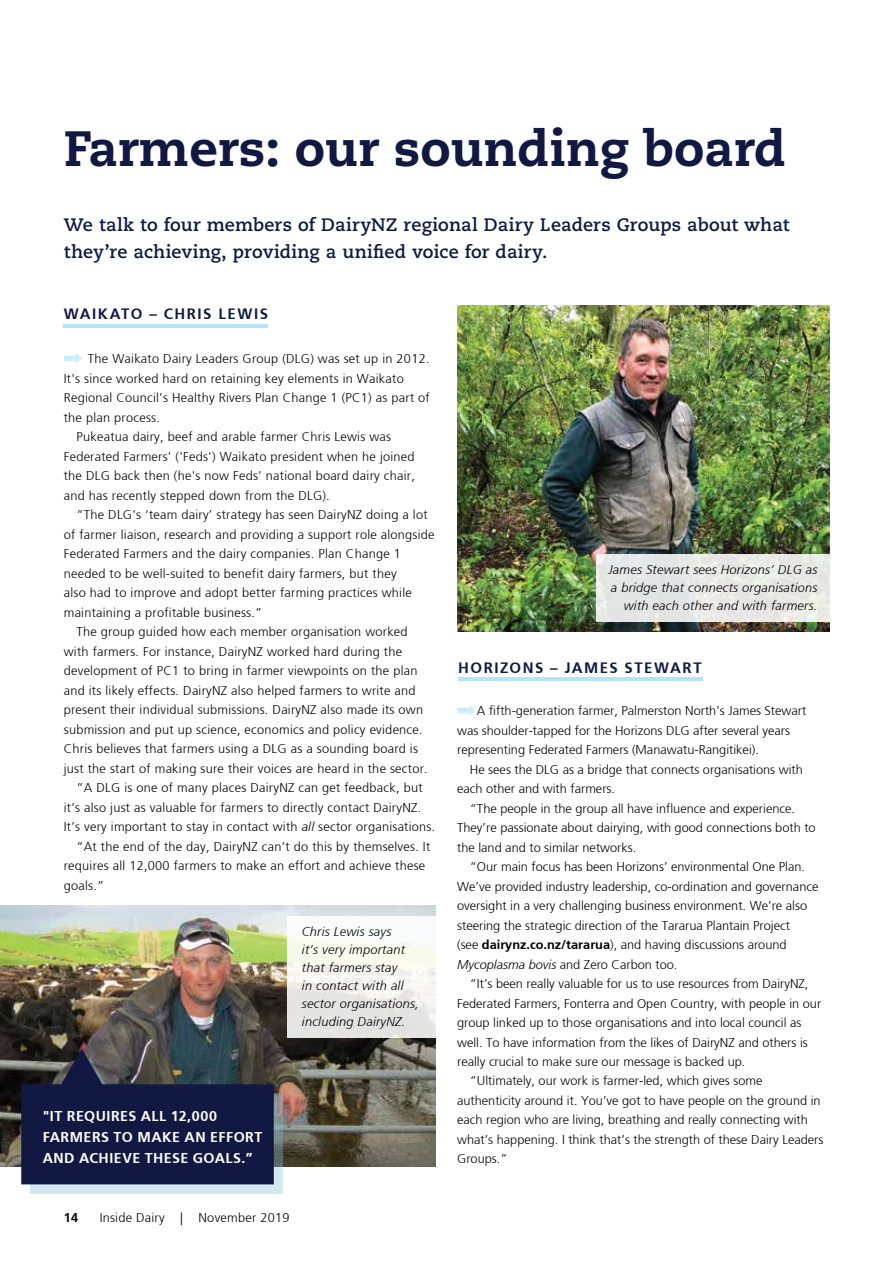
<style>
.page{position:relative;width:893px;height:1263px;background:#fff}
.page>*{position:absolute;margin:0;border:0;box-sizing:border-box;transform-origin:0 0}
.t1{font:800 49.5px "Caecilia LT Std";color:#111943}
.t2{font:700 18px/27px "Caecilia LT Std";letter-spacing:.01em;color:#111943}
.t3{font:700 15px "Frutiger";letter-spacing:.1em;color:#111943}
.t4{font:700 14.25px/21px "Frutiger";letter-spacing:.035em;color:#fff}
.t5{font:300 12.75px "Frutiger";letter-spacing:.02em;color:#000}
.t6{font:300 12.75px/19.5px "Frutiger";color:#000}
.t7{font:italic 300 12.75px/18px "Frutiger";letter-spacing:.02em;color:#000}
.t8{font:700 12.75px "Frutiger";color:#000}
.s1{font-style:italic}
.s2{font-weight:700}
</style>
<div class="page">
<img style="left:457px;top:305px;width:372px;height:326px">
<hr style="left:64px;top:324px;width:204px;height:3px;background:#b4e3fa">
<img style="left:0;top:906px;width:436px;height:260px">
<div style="left:287px;top:916px;width:155px;height:121px;background:linear-gradient(to bottom,#fffffb,#e3e2e1)"></div>
<div style="left:597px;top:554px;width:236px;height:67px;background:#e6e6e5"></div>
<hr style="left:458px;top:677px;width:244px;height:4px;background:#b4e3fa">
<svg style="left:457px;top:706px;width:18px;height:9px"></svg>
<svg style="left:64px;top:354px;width:18px;height:9px"></svg>
<div style="left:30px;top:1057px;width:253px;height:136px;background:#87c0d5;opacity:.36"></div>
<svg style="left:21px;top:1049px;width:253px;height:135px;background:#1d2443"></svg>
<h1 class="t1" style="left:64px;top:118px;width:724px">Farmers: our sounding board</h1>
<h2 class="t2" style="left:64px;top:211px;width:727px">We talk to four members of DairyNZ regional Dairy Leaders Groups about what they’re achieving, providing a unified voice for dairy.</h2>
<p class="t3" style="left:64px;top:305px;width:206px">WAIKATO – CHRIS LEWIS</p>
<p class="t5" style="left:88px;top:351px;width:343px">The Waikato Dairy Leaders Group (DLG) was set up in 2012.</p>
<p class="t5" style="left:64px;top:371px;width:341px">It's since worked hard on retaining key elements in Waikato</p>
<p class="t5" style="left:64px;top:390px;width:368px">Regional Council’s Healthy Rivers Plan Change 1 (PC1) as part of</p>
<p class="t5" style="left:64px;top:410px;width:98px">the plan process.</p>
<p class="t5" style="left:77px;top:429px;width:316px">Pukeatua dairy, beef and arable farmer Chris Lewis was</p>
<p class="t5" style="left:64px;top:449px;width:352px">Federated Farmers' ('Feds') Waikato president when he joined</p>
<p class="t5" style="left:64px;top:468px;width:353px">the DLG back then (he's now Feds' national board dairy chair,</p>
<p class="t5" style="left:64px;top:488px;width:268px">and has recently stepped down from the DLG).</p>
<p class="t5" style="left:77px;top:507px;width:353px">“The DLG's ‘team dairy’ strategy has seen DairyNZ doing a lot</p>
<p class="t5" style="left:64px;top:527px;width:372px">of farmer liaison, research and providing a support role alongside</p>
<p class="t5" style="left:64px;top:546px;width:339px">Federated Farmers and the dairy companies. Plan Change 1</p>
<p class="t5" style="left:64px;top:566px;width:334px">needed to be well-suited to benefit dairy farmers, but they</p>
<p class="t5" style="left:64px;top:585px;width:349px">also had to improve and adopt better farming practices while</p>
<p class="t5" style="left:64px;top:605px;width:200px">maintaining a profitable business.”</p>
<p class="t5" style="left:77px;top:624px;width:333px">The group guided how each member organisation worked</p>
<p class="t5" style="left:64px;top:644px;width:340px">with farmers. For instance, DairyNZ worked hard during the</p>
<p class="t5" style="left:64px;top:663px;width:355px">development of PC1 to bring in farmer viewpoints on the plan</p>
<p class="t5" style="left:64px;top:683px;width:353px">and its likely effects. DairyNZ also helped farmers to write and</p>
<p class="t5" style="left:64px;top:702px;width:361px">present their individual submissions. DairyNZ also made its own</p>
<p class="t5" style="left:64px;top:722px;width:360px">submission and put up science, economics and policy evidence.</p>
<p class="t5" style="left:64px;top:741px;width:356px">Chris believes that farmers using a DLG as a sounding board is</p>
<p class="t5" style="left:64px;top:761px;width:365px">just the start of making sure their voices are heard in the sector.</p>
<p class="t5" style="left:77px;top:780px;width:348px">“A DLG is one of many places DairyNZ can get feedback, but</p>
<p class="t5" style="left:64px;top:800px;width:359px">it’s also just as valuable for farmers to directly contact DairyNZ.</p>
<p class="t5" style="left:64px;top:819px;width:373px">It’s very important to stay in contact with <span class="s1">all</span> sector organisations.</p>
<p class="t5" style="left:77px;top:839px;width:355px">“At the end of the day, DairyNZ can’t do this by themselves. It</p>
<p class="t5" style="left:64px;top:858px;width:363px">requires all 12,000 farmers to make an effort and achieve these</p>
<p class="t5" style="left:64px;top:878px;width:42px">goals.”</p>
<p class="t7" style="left:302px;top:923px;width:119px">Chris Lewis says<br>it’s very important that farmers stay<br>in contact with all sector organisations, including DairyNZ.</p>
<p class="t4" style="left:43px;top:1105px;width:221px">"IT REQUIRES ALL 12,000<br>FARMERS TO MAKE AN EFFORT<br>AND ACHIEVE THESE GOALS.”</p>
<p class="t8" style="left:64px;top:1210px;width:16px">14</p>
<p class="t5" style="left:100px;top:1211px;width:191px">Inside Dairy | November 2019</p>
<p class="t7" style="left:608px;top:560px;width:211px;text-align:right">James Stewart sees Horizons’ DLG as a bridge that connects organisations with each other and with farmers.</p>
<p class="t3" style="left:458px;top:658px;width:245px">HORIZONS – JAMES STEWART</p>
<p class="t6" style="left:457px;top:701px;width:351px;text-indent:20px">A fifth-generation farmer, Palmerston North’s James Stewart was shoulder-tapped for the Horizons DLG after several years representing Federated Farmers (Manawatu-Rangitikei).</p>
<p class="t6" style="left:457px;top:759px;width:347px;text-indent:13px">He sees the DLG as a bridge that connects organisations with each other and with farmers.</p>
<p class="t6" style="left:457px;top:798px;width:360px;text-indent:13px">“The people in the group all have influence and experience.<br>They’re passionate about dairying, with good connections both to the land and to similar networks.</p>
<p class="t6" style="left:457px;top:857px;width:363px;text-indent:13px">“Our main focus has been Horizons’ environmental One Plan.<br>We’ve provided industry leadership, co-ordination and governance oversight in a very challenging business environment. We’re also steering the strategic direction of the Tararua Plantain Project<br>(see <span class="s2">dairynz.co.nz/tararua</span>), and having discussions around <span class="s1">Mycoplasma bovis</span> and Zero Carbon too.</p>
<p class="t6" style="left:470px;top:974px;width:340px">“It’s been really valuable for us to use resources from DairyNZ,</p>
<p class="t6" style="left:457px;top:993px;width:366px">Federated Farmers, Fonterra and Open Country, with people in our</p>
<p class="t6" style="left:457px;top:1013px;width:346px">group linked up to those organisations and into local council as</p>
<p class="t6" style="left:457px;top:1032px;width:352px">well. To have information from the likes of DairyNZ and others is</p>
<p class="t6" style="left:457px;top:1052px;width:290px">really crucial to make sure our message is backed up.</p>
<p class="t6" style="left:470px;top:1071px;width:294px">“Ultimately, our work is farmer-led, which gives some</p>
<p class="t6" style="left:457px;top:1091px;width:365px">authenticity around it. You’ve got to have people on the ground in</p>
<p class="t6" style="left:457px;top:1110px;width:352px">each region who are living, breathing and really connecting with</p>
<p class="t6" style="left:457px;top:1130px;width:368px">what’s happening. I think that’s the strength of these Dairy Leaders</p>
<p class="t5" style="left:457px;top:1152px;width:52px">Groups.”</p>
</div>
